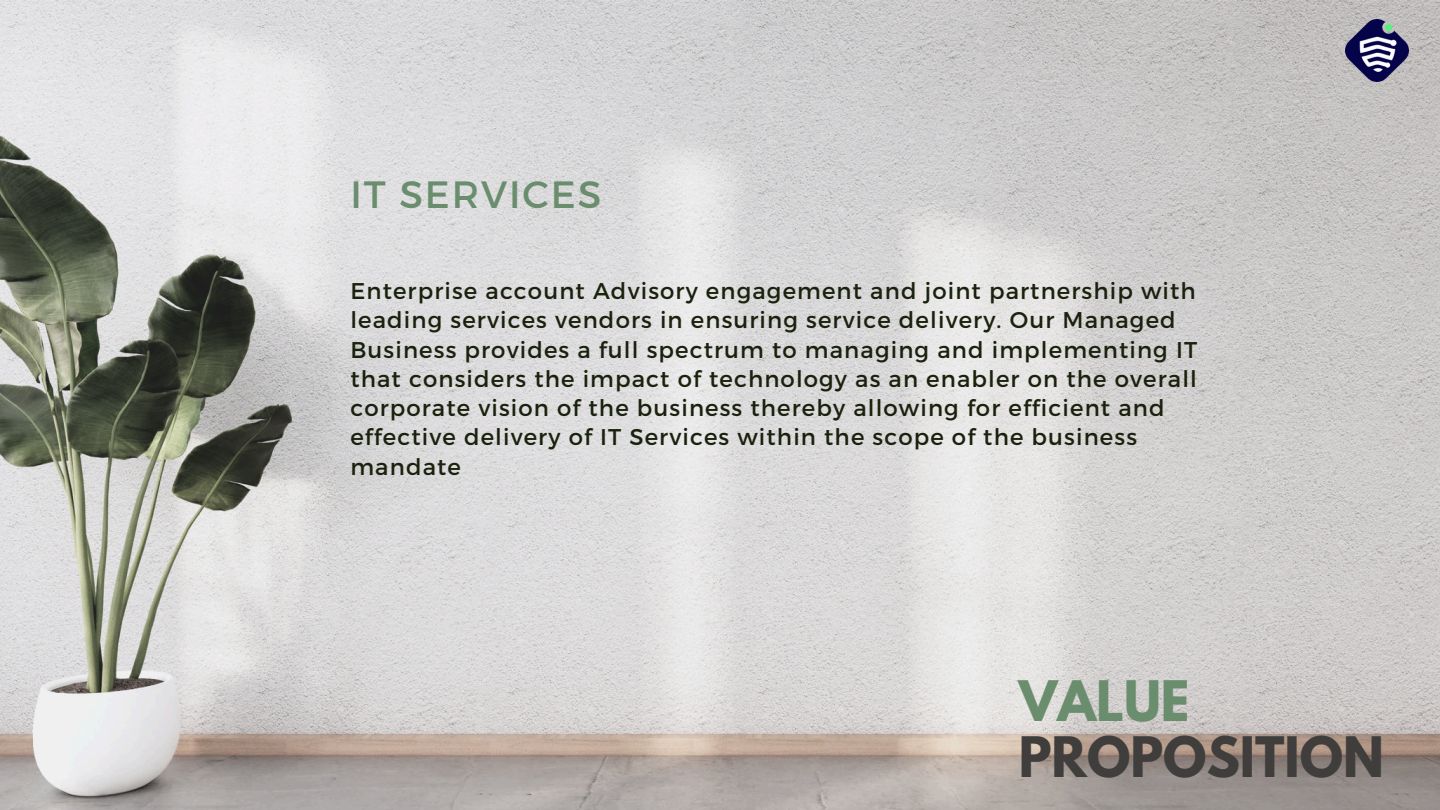
<style>
.page{position:relative;width:1440px;height:810px;background:#fff}
.page>*{position:absolute;margin:0;border:0;box-sizing:border-box;transform-origin:0 0}
.t1{font:700 49.4px/55.6px "League Spartan";color:#403e3c}
.t2{font:38px "Montserrat";letter-spacing:.05em;color:#698d6d}
.t3{font:22.8px/29.2px "Montserrat";letter-spacing:.05em;color:#1a220e}
.s1{color:#698d6d}
</style>
<div class="page">
<img style="left:0;top:0;width:1440px;height:810px">
<img style="left:1346px;top:20px;width:63px;height:61px">
<h2 class="t2" style="left:350px;top:170px;width:253px">IT SERVICES</h2>
<p class="t3" style="left:350px;top:275px;width:848px">Enterprise account Advisory engagement and joint partnership with leading services vendors in ensuring service delivery. Our Managed Business provides a full spectrum to managing and implementing IT that considers the impact of technology as an enabler on the overall corporate vision of the business thereby allowing for efficient and effective delivery of IT Services within the scope of the business mandate</p>
<p class="t1" style="left:1019px;top:680px;width:367px"><span class="s1">VALUE<br></span>PROPOSITION</p>
</div>
